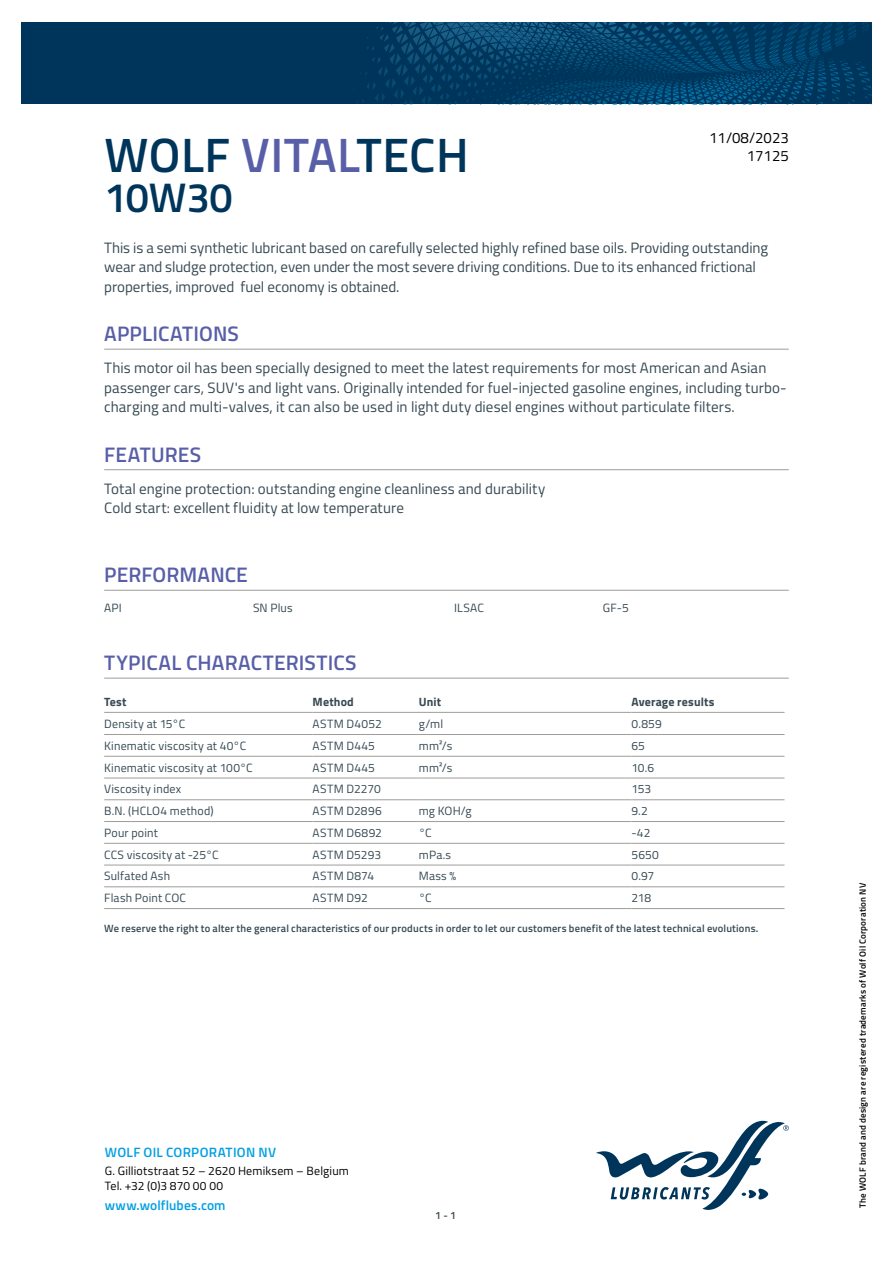
<style>
.page{position:relative;width:893px;height:1263px;background:#fff}
.page>*{position:absolute;margin:0;border:0;box-sizing:border-box;transform-origin:0 0}
.t1{font:600 48.3px "Titillium";letter-spacing:.01em;color:#00355b}
.t2{font:600 41.4px "Titillium";letter-spacing:-.005em;color:#00355b}
.t3{font:600 21px "Titillium";letter-spacing:.005em;color:#585fa8}
.t4{font:15px/19.5px "Titillium";letter-spacing:.005em;color:#364953}
.t5{font:15px/18px "Titillium";color:#000;text-align:right}
.t6{font:600 13.5px "Titillium";letter-spacing:.015em;color:#009fe3}
.t7{font:12px "Titillium";letter-spacing:.015em;color:#364953}
.t8{font:12px/14.4px "Titillium";letter-spacing:.015em;color:#000}
.t9{font:700 12px "Titillium";letter-spacing:.015em;color:#364953}
.t10{font:600 10.5px "Titillium";letter-spacing:.02em;color:#364953}
.t11{font:600 9px "Titillium";letter-spacing:.025em;color:#000}
.s1{color:#585fa8}
</style>
<div class="page">
<svg style="left:596px;top:1121px;width:193px;height:89px"></svg>
<svg style="left:21px;top:22px;width:851px;height:82px;background:#013b62"></svg>
<hr style="left:104px;top:349px;width:685px;height:1px;background:#9d9d9c">
<hr style="left:104px;top:469px;width:685px;height:1px;background:#9d9d9c">
<hr style="left:104px;top:590px;width:685px;height:1px;background:#9d9d9c">
<hr style="left:104px;top:678px;width:685px;height:1px;background:#9d9d9c">
<hr style="left:104px;top:712px;width:209px;height:1px;background:#9d9d9c">
<hr style="left:313px;top:712px;width:106px;height:1px;background:#9d9d9c">
<hr style="left:419px;top:712px;width:212px;height:1px;background:#9d9d9c">
<hr style="left:631px;top:712px;width:153px;height:1px;background:#9d9d9c">
<hr style="left:104px;top:734px;width:209px;height:1px;background:#9d9d9c">
<hr style="left:313px;top:734px;width:106px;height:1px;background:#9d9d9c">
<hr style="left:419px;top:734px;width:212px;height:1px;background:#9d9d9c">
<hr style="left:631px;top:734px;width:153px;height:1px;background:#9d9d9c">
<hr style="left:104px;top:756px;width:209px;height:1px;background:#9d9d9c">
<hr style="left:313px;top:756px;width:106px;height:1px;background:#9d9d9c">
<hr style="left:419px;top:756px;width:212px;height:1px;background:#9d9d9c">
<hr style="left:631px;top:756px;width:153px;height:1px;background:#9d9d9c">
<hr style="left:104px;top:778px;width:209px;height:1px;background:#9d9d9c">
<hr style="left:313px;top:778px;width:106px;height:1px;background:#9d9d9c">
<hr style="left:419px;top:778px;width:212px;height:1px;background:#9d9d9c">
<hr style="left:631px;top:778px;width:153px;height:1px;background:#9d9d9c">
<hr style="left:104px;top:799px;width:209px;height:1px;background:#9d9d9c">
<hr style="left:313px;top:799px;width:106px;height:1px;background:#9d9d9c">
<hr style="left:419px;top:799px;width:212px;height:1px;background:#9d9d9c">
<hr style="left:631px;top:799px;width:153px;height:1px;background:#9d9d9c">
<hr style="left:104px;top:821px;width:209px;height:1px;background:#9d9d9c">
<hr style="left:313px;top:821px;width:106px;height:1px;background:#9d9d9c">
<hr style="left:419px;top:821px;width:212px;height:1px;background:#9d9d9c">
<hr style="left:631px;top:821px;width:153px;height:1px;background:#9d9d9c">
<hr style="left:104px;top:843px;width:209px;height:1px;background:#9d9d9c">
<hr style="left:313px;top:843px;width:106px;height:1px;background:#9d9d9c">
<hr style="left:419px;top:843px;width:212px;height:1px;background:#9d9d9c">
<hr style="left:631px;top:843px;width:153px;height:1px;background:#9d9d9c">
<hr style="left:104px;top:865px;width:209px;height:1px;background:#9d9d9c">
<hr style="left:313px;top:865px;width:106px;height:1px;background:#9d9d9c">
<hr style="left:419px;top:865px;width:212px;height:1px;background:#9d9d9c">
<hr style="left:631px;top:865px;width:153px;height:1px;background:#9d9d9c">
<hr style="left:104px;top:886px;width:209px;height:1px;background:#9d9d9c">
<hr style="left:313px;top:886px;width:106px;height:1px;background:#9d9d9c">
<hr style="left:419px;top:886px;width:212px;height:1px;background:#9d9d9c">
<hr style="left:631px;top:886px;width:153px;height:1px;background:#9d9d9c">
<hr style="left:104px;top:908px;width:209px;height:1px;background:#9d9d9c">
<hr style="left:313px;top:908px;width:106px;height:1px;background:#9d9d9c">
<hr style="left:419px;top:908px;width:212px;height:1px;background:#9d9d9c">
<hr style="left:631px;top:908px;width:153px;height:1px;background:#9d9d9c">
<p class="t5" style="left:709px;top:128px;width:81px">11/08/2023<br>17125</p>
<h1 class="t1" style="left:104px;top:118px;width:366px">WOLF <span class="s1">VITAL</span>TECH</h1>
<h2 class="t2" style="left:104px;top:166px;width:130px">10W30</h2>
<p class="t4" style="left:104px;top:237px;width:665px">This is a semi synthetic lubricant based on carefully selected highly refined base oils. Providing outstanding wear and sludge protection, even under the most severe driving conditions. Due to its enhanced frictional properties, improved fuel economy is obtained.</p>
<h3 class="t3" style="left:104px;top:318px;width:136px">APPLICATIONS</h3>
<p class="t4" style="left:104px;top:358px;width:684px">This motor oil has been specially designed to meet the latest requirements for most American and Asian passenger cars, SUV's and light vans. Originally intended for fuel-injected gasoline engines, including turbo&shy;charging and multi-valves, it can also be used in light duty diesel engines without particulate filters.</p>
<h3 class="t3" style="left:104px;top:438px;width:98px">FEATURES</h3>
<p class="t4" style="left:104px;top:478px;width:443px">Total engine protection: outstanding engine cleanliness and durability<br>Cold start: excellent fluidity at low temperature</p>
<h3 class="t3" style="left:104px;top:559px;width:145px">PERFORMANCE</h3>
<p class="t7" style="left:104px;top:599px;width:19px">API</p>
<p class="t7" style="left:253px;top:599px;width:41px">SN Plus</p>
<p class="t7" style="left:454px;top:599px;width:31px">ILSAC</p>
<p class="t7" style="left:603px;top:599px;width:27px">GF-5</p>
<h3 class="t3" style="left:104px;top:647px;width:254px">TYPICAL CHARACTERISTICS</h3>
<p class="t9" style="left:104px;top:693px;width:24px">Test</p>
<p class="t9" style="left:313px;top:693px;width:43px">Method</p>
<p class="t9" style="left:419px;top:693px;width:24px">Unit</p>
<p class="t9" style="left:631px;top:693px;width:84px">Average results</p>
<p class="t7" style="left:104px;top:715px;width:83px">Density at 15°C</p>
<p class="t7" style="left:313px;top:715px;width:71px">ASTM D4052</p>
<p class="t7" style="left:419px;top:715px;width:26px">g/ml</p>
<p class="t7" style="left:631px;top:715px;width:32px">0.859</p>
<p class="t7" style="left:104px;top:737px;width:144px">Kinematic viscosity at 40°C</p>
<p class="t7" style="left:313px;top:737px;width:64px">ASTM D445</p>
<p class="t7" style="left:419px;top:737px;width:35px">mm²/s</p>
<p class="t7" style="left:631px;top:737px;width:15px">65</p>
<p class="t7" style="left:104px;top:759px;width:150px">Kinematic viscosity at 100°C</p>
<p class="t7" style="left:313px;top:759px;width:64px">ASTM D445</p>
<p class="t7" style="left:419px;top:759px;width:35px">mm²/s</p>
<p class="t7" style="left:631px;top:759px;width:24px">10.6</p>
<p class="t7" style="left:104px;top:780px;width:79px">Viscosity index</p>
<p class="t7" style="left:313px;top:780px;width:70px">ASTM D2270</p>
<p class="t7" style="left:631px;top:780px;width:21px">153</p>
<p class="t7" style="left:104px;top:802px;width:111px">B.N. (HCLO4 method)</p>
<p class="t7" style="left:313px;top:802px;width:71px">ASTM D2896</p>
<p class="t7" style="left:419px;top:802px;width:54px">mg KOH/g</p>
<p class="t7" style="left:631px;top:802px;width:18px">9.2</p>
<p class="t7" style="left:104px;top:824px;width:55px">Pour point</p>
<p class="t7" style="left:313px;top:824px;width:71px">ASTM D6892</p>
<p class="t7" style="left:419px;top:824px;width:14px">°C</p>
<p class="t7" style="left:631px;top:824px;width:20px">-42</p>
<p class="t7" style="left:104px;top:846px;width:116px">CCS viscosity at -25°C</p>
<p class="t7" style="left:313px;top:846px;width:70px">ASTM D5293</p>
<p class="t7" style="left:419px;top:846px;width:34px">mPa.s</p>
<p class="t7" style="left:631px;top:846px;width:29px">5650</p>
<p class="t7" style="left:104px;top:867px;width:67px">Sulfated Ash</p>
<p class="t7" style="left:313px;top:867px;width:63px">ASTM D874</p>
<p class="t7" style="left:419px;top:867px;width:39px">Mass %</p>
<p class="t7" style="left:631px;top:867px;width:24px">0.97</p>
<p class="t7" style="left:104px;top:889px;width:83px">Flash Point COC</p>
<p class="t7" style="left:313px;top:889px;width:57px">ASTM D92</p>
<p class="t7" style="left:419px;top:889px;width:14px">°C</p>
<p class="t7" style="left:631px;top:889px;width:21px">218</p>
<p class="t10" style="left:104px;top:921px;width:656px">We reserve the right to alter the general characteristics of our products in order to let our customers benefit of the latest technical evolutions.</p>
<p class="t6" style="left:105px;top:1142px;width:173px">WOLF OIL CORPORATION NV</p>
<p class="t8" style="left:105px;top:1163px;width:246px">G. Gilliotstraat 52 – 2620 Hemiksem – Belgium<br>Tel. +32 (0)3 870 00 00</p>
<p class="t6" style="left:105px;top:1195px;width:122px">www.wolflubes.com</p>
<p class="t10" style="left:435px;top:1207px;width:22px">1 - 1</p>
<p class="t11" style="left:856px;top:1208px;width:326px;rotate:-90deg">The WOLF brand and design are registered trademarks of Wolf Oil Corporation NV</p>
</div>
